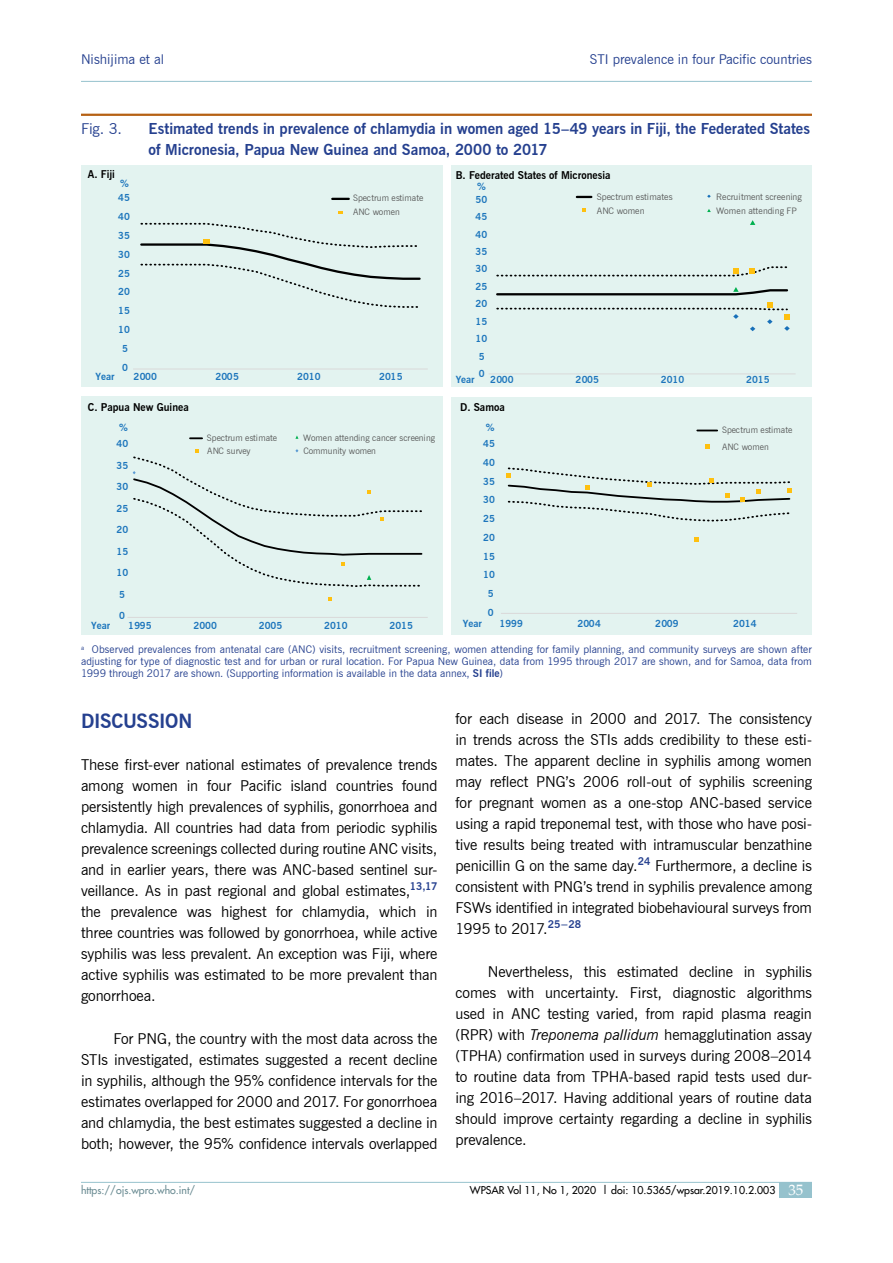
<style>
.page{position:relative;width:893px;height:1263px;background:#fff}
.page>*{position:absolute;margin:0;border:0;box-sizing:border-box;transform-origin:0 0}
.t1{font:700 19.5px "News Gothic BT";letter-spacing:-.015em;color:#25408f}
.t2{font:15px/21px "News Gothic BT";letter-spacing:-.005em;color:#000;text-align:justify}
.t3{font:700 15px/21px "News Gothic BT";color:#25408f}
.t4{font:15px "News Gothic BT";color:#25408f}
.t5{font:13.5px "News Gothic BT";color:#25408f}
.t6{font:700 10.65px "News Gothic BT";color:#000}
.t7{font:10.5px/12px "News Gothic BT";letter-spacing:.005em;color:#25408f;text-align:justify}
.t8{font:10.5px "Futura LT";color:#000}
.t9{font:10.5px "Futura LT";color:#6b8c93}
.t10{font:700 9.75px "News Gothic BT";color:#1c75bc}
.t11{font:700 9.6px "News Gothic BT";letter-spacing:.025em;color:#1c75bc}
.t12{font:9px "News Gothic BT";letter-spacing:.005em;color:#595a5a}
.t13{font:8.85px/12.6px "News Gothic BT";color:#595a5a}
.s1{font-weight:700}
.s2{font-style:italic}
.s3{font-family:"Palatino";font-size:15px;color:#fff}
</style>
<div class="page">
<hr style="left:81px;top:1182px;width:731px;height:1px;background:#96c2cd">
<div style="left:780px;top:1182px;width:32px;height:15px;background:#96c2cd"></div>
<hr style="left:81px;top:81px;width:731px;height:1px;background:#96c2cd">
<hr style="left:81px;top:114px;width:731px;height:2px;background:#b66113">
<div style="left:81px;top:396px;width:362px;height:238px;background:#e3f3f0"></div>
<hr style="left:127px;top:617px;width:301px;height:1px;background:#dad9d9">
<svg style="left:190px;top:437px;width:12px;height:2px"></svg>
<svg style="left:132px;top:449px;width:291px;height:138px"></svg>
<div style="left:451px;top:165px;width:361px;height:222px;background:#e3f3f0"></div>
<hr style="left:489px;top:374px;width:307px;height:1px;background:#dad9d9">
<svg style="left:496px;top:266px;width:292px;height:11px"></svg>
<svg style="left:496px;top:287px;width:294px;height:44px"></svg>
<svg style="left:750px;top:220px;width:5px;height:5px"></svg>
<svg style="left:577px;top:196px;width:14px;height:2px"></svg>
<svg style="left:582px;top:208px;width:4px;height:3px"></svg>
<div style="left:81px;top:165px;width:362px;height:222px;background:#e3f3f0"></div>
<hr style="left:133px;top:369px;width:295px;height:1px;background:#dad9d9">
<svg style="left:140px;top:222px;width:281px;height:86px"></svg>
<svg style="left:332px;top:198px;width:17px;height:2px"></svg>
<div style="left:451px;top:397px;width:361px;height:237px;background:#e3f3f0"></div>
<hr style="left:501px;top:613px;width:296px;height:1px;background:#dad9d9">
<svg style="left:694px;top:538px;width:4px;height:4px"></svg>
<svg style="left:506px;top:467px;width:286px;height:55px"></svg>
<svg style="left:697px;top:430px;width:20px;height:1px"></svg>
<svg style="left:705px;top:445px;width:5px;height:4px"></svg>
<p class="t5" style="left:81px;top:51px;width:85px">Nishijima et al</p>
<p class="t5" style="left:590px;top:51px;width:224px">STI prevalence in four Pacific countries</p>
<p class="t4" style="left:81px;top:119px;width:42px">Fig. 3.</p>
<p class="t3" style="left:149px;top:118px;width:663px">Estimated trends in prevalence of chlamydia in women aged 15–49 years in Fiji, the Federated States of Micronesia, Papua New Guinea and Samoa, 2000 to 2017</p>
<p class="t6" style="left:88px;top:167px;width:29px">A. Fiji</p>
<p class="t10" style="left:120px;top:177px;width:10px">%</p>
<p class="t6" style="left:456px;top:168px;width:156px">B. Federated States of Micronesia</p>
<p class="t10" style="left:477px;top:181px;width:10px">%</p>
<p class="t11" style="left:118px;top:192px;width:13px">45</p>
<p class="t11" style="left:118px;top:211px;width:13px">40</p>
<p class="t13" style="left:353px;top:191px;width:72px;line-height:14px">Spectrum estimate<br>ANC women</p>
<p class="t11" style="left:475px;top:193px;width:13px">50</p>
<p class="t11" style="left:475px;top:211px;width:13px">45</p>
<p class="t12" style="left:597px;top:192px;width:77px">Spectrum estimates</p>
<p class="t12" style="left:716px;top:192px;width:87px">Recruitment screening</p>
<p class="t12" style="left:597px;top:205px;width:50px">ANC women</p>
<p class="t12" style="left:716px;top:205px;width:82px">Women attending FP</p>
<p class="t11" style="left:118px;top:230px;width:13px">35</p>
<p class="t11" style="left:475px;top:228px;width:13px">40</p>
<p class="t11" style="left:118px;top:249px;width:13px">30</p>
<p class="t11" style="left:475px;top:246px;width:13px">35</p>
<p class="t11" style="left:118px;top:267px;width:13px">25</p>
<p class="t11" style="left:475px;top:263px;width:13px">30</p>
<p class="t11" style="left:118px;top:286px;width:13px">20</p>
<p class="t11" style="left:475px;top:281px;width:13px">25</p>
<p class="t11" style="left:118px;top:305px;width:13px">15</p>
<p class="t11" style="left:475px;top:298px;width:13px">20</p>
<p class="t11" style="left:118px;top:324px;width:13px">10</p>
<p class="t11" style="left:475px;top:316px;width:13px">15</p>
<p class="t11" style="left:475px;top:333px;width:13px">10</p>
<p class="t11" style="left:122px;top:343px;width:7px">5</p>
<p class="t11" style="left:479px;top:351px;width:7px">5</p>
<p class="t10" style="left:96px;top:370px;width:21px">Year</p>
<p class="t11" style="left:122px;top:361px;width:7px">0</p>
<p class="t11" style="left:134px;top:370px;width:25px">2000</p>
<p class="t11" style="left:215px;top:370px;width:25px">2005</p>
<p class="t11" style="left:297px;top:370px;width:25px">2010</p>
<p class="t11" style="left:379px;top:370px;width:25px">2015</p>
<p class="t11" style="left:479px;top:368px;width:7px">0</p>
<p class="t10" style="left:456px;top:374px;width:21px">Year</p>
<p class="t11" style="left:490px;top:374px;width:25px">2000</p>
<p class="t11" style="left:576px;top:374px;width:25px">2005</p>
<p class="t11" style="left:661px;top:374px;width:25px">2010</p>
<p class="t11" style="left:746px;top:374px;width:25px">2015</p>
<p class="t6" style="left:88px;top:401px;width:102px">C. Papua New Guinea</p>
<p class="t6" style="left:460px;top:401px;width:46px">D. Samoa</p>
<p class="t10" style="left:119px;top:421px;width:10px">%</p>
<p class="t10" style="left:486px;top:421px;width:10px">%</p>
<p class="t11" style="left:116px;top:438px;width:13px">40</p>
<p class="t13" style="left:207px;top:432px;width:72px">Spectrum estimate<br>ANC survey</p>
<p class="t13" style="left:303px;top:431px;width:133px;line-height:13px">Women attending cancer screening<br>Community women</p>
<p class="t11" style="left:483px;top:438px;width:13px">45</p>
<p class="t11" style="left:116px;top:459px;width:13px">35</p>
<p class="t11" style="left:483px;top:457px;width:13px">40</p>
<p class="t11" style="left:116px;top:481px;width:13px">30</p>
<p class="t11" style="left:483px;top:475px;width:13px">35</p>
<p class="t11" style="left:116px;top:502px;width:13px">25</p>
<p class="t11" style="left:483px;top:494px;width:13px">30</p>
<p class="t11" style="left:483px;top:513px;width:13px">25</p>
<p class="t11" style="left:116px;top:524px;width:13px">20</p>
<p class="t11" style="left:483px;top:531px;width:13px">20</p>
<p class="t11" style="left:116px;top:545px;width:13px">15</p>
<p class="t11" style="left:483px;top:550px;width:13px">15</p>
<p class="t11" style="left:116px;top:567px;width:13px">10</p>
<p class="t11" style="left:483px;top:569px;width:13px">10</p>
<p class="t11" style="left:119px;top:588px;width:7px">5</p>
<p class="t11" style="left:488px;top:588px;width:7px">5</p>
<p class="t13" style="left:722px;top:421px;width:72px;line-height:16.8px">Spectrum estimate<br>ANC women</p>
<p class="t11" style="left:488px;top:606px;width:7px">0</p>
<p class="t11" style="left:119px;top:610px;width:7px">0</p>
<p class="t10" style="left:91px;top:619px;width:21px">Year</p>
<p class="t10" style="left:463px;top:617px;width:21px">Year</p>
<p class="t11" style="left:499px;top:618px;width:25px">1999</p>
<p class="t11" style="left:577px;top:618px;width:25px">2004</p>
<p class="t11" style="left:655px;top:618px;width:25px">2009</p>
<p class="t11" style="left:733px;top:618px;width:25px">2014</p>
<p class="t11" style="left:128px;top:620px;width:25px">1995</p>
<p class="t11" style="left:194px;top:620px;width:25px">2000</p>
<p class="t11" style="left:259px;top:620px;width:25px">2005</p>
<p class="t11" style="left:324px;top:620px;width:25px">2010</p>
<p class="t11" style="left:389px;top:620px;width:25px">2015</p>
<p class="t7" style="left:81px;top:643px;width:732px"><sup>a</sup> Observed prevalences from antenatal care (ANC) visits, recruitment screening, women attending for family planning, and community surveys are shown after adjusting for type of diagnostic test and for urban or rural location. For Papua New Guinea, data from 1995 through 2017 are shown, and for Samoa, data from 1999 through 2017 are shown. (Supporting information is available in the data annex, <span class="s1">SI file</span>)</p>
<h1 class="t1" style="left:81px;top:709px;width:113px">DISCUSSION</h1>
<p class="t2" style="left:81px;top:754px;width:358px">These first-ever national estimates of prevalence trends among women in four Pacific island countries found persistently high prevalences of syphilis, gonorrhoea and chlamydia. All countries had data from periodic syphilis prevalence screenings collected during routine ANC visits, and in earlier years, there was ANC-based sentinel sur&shy;veillance. As in past regional and global estimates,<sup>13,17 </sup>the prevalence was highest for chlamydia, which in three countries was followed by gonorrhoea, while active syphilis was less prevalent. An exception was Fiji, where active syphilis was estimated to be more prevalent than gonorrhoea.</p>
<p class="t2" style="left:81px;top:1028px;width:358px;text-indent:32px">For PNG, the country with the most data across the STIs investigated, estimates suggested a recent decline in syphilis, although the 95% confidence intervals for the estimates overlapped for 2000 and 2017. For gonorrhoea and chlamydia, the best estimates suggested a decline in both; however, the 95% confidence intervals overlapped</p>
<p class="t2" style="left:455px;top:708px;width:358px">for each disease in 2000 and 2017. The consistency in trends across the STIs adds credibility to these esti&shy;mates. The apparent decline in syphilis among women may reflect PNG’s 2006 roll-out of syphilis screening for pregnant women as a one-stop ANC-based service using a rapid treponemal test, with those who have posi&shy;tive results being treated with intramuscular benzathine penicillin G on the same day.<sup>24</sup> Furthermore, a decline is consistent with PNG’s trend in syphilis prevalence among FSWs identified in integrated biobehavioural surveys from 1995 to 2017.<sup>25−28</sup></p>
<p class="t2" style="left:455px;top:961px;width:358px;text-indent:32px">Nevertheless, this estimated decline in syphilis comes with uncertainty. First, diagnostic algorithms used in ANC testing varied, from rapid plasma reagin (RPR) with <span class="s2">Treponema pallidum</span> hemagglutination assay (TPHA) confirmation used in surveys during 2008–2014 to routine data from TPHA-based rapid tests used dur&shy;ing 2016–2017. Having additional years of routine data should improve certainty regarding a decline in syphilis prevalence.</p>
<p class="t9" style="left:81px;top:1183px;width:116px">https://ojs.wpro.who.int/</p>
<p class="t8" style="left:470px;top:1184px;width:335px">WPSAR Vol 11, No 1, 2020 | doi: 10.5365/wpsar.2019.10.2.003 <span class="s3">35</span></p>
</div>
